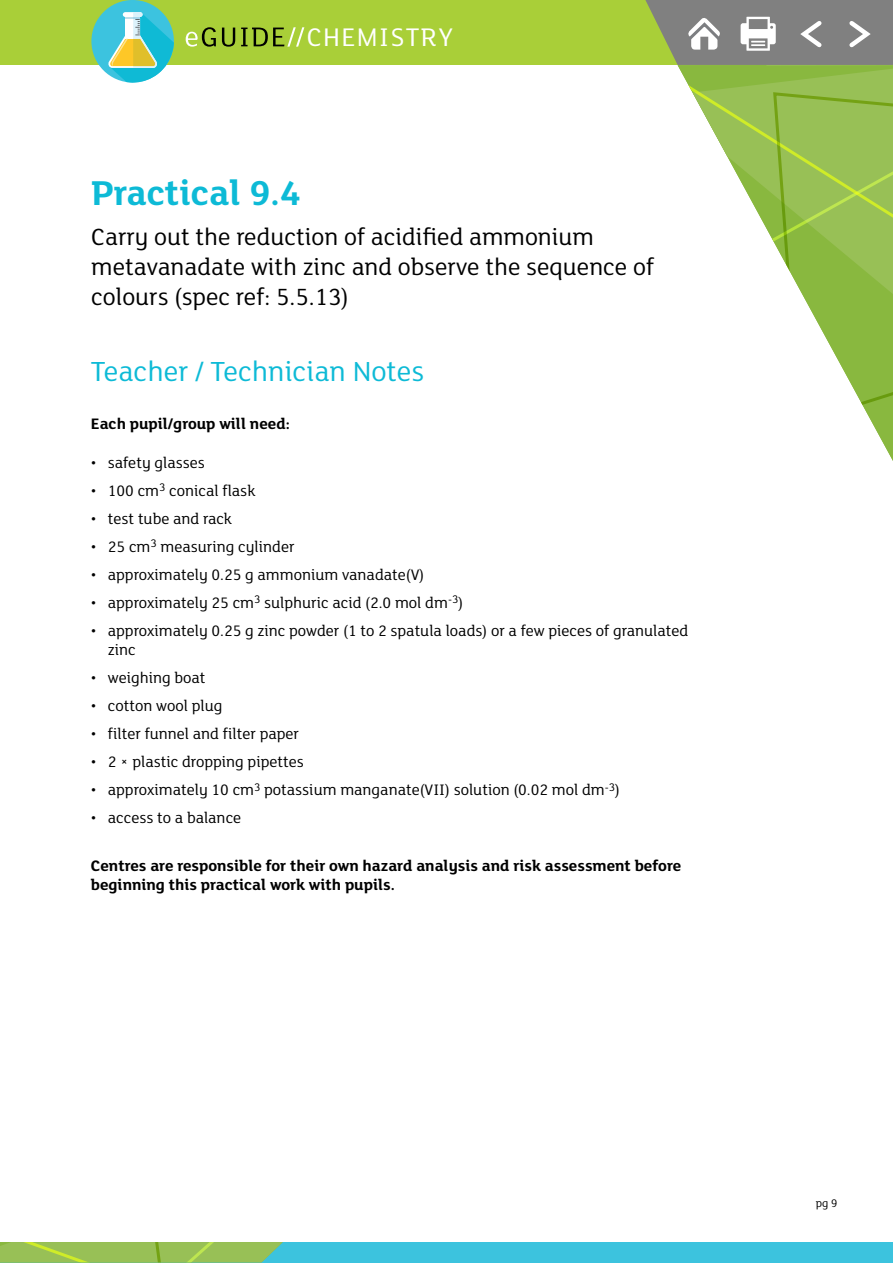
<style>
.page{position:relative;width:893px;height:1263px;background:#fff}
.page>*{position:absolute;margin:0;border:0;box-sizing:border-box;transform-origin:0 0}
.t1{font:700 37.5px "FS Lola";color:#0dbad6}
.t2{font:30px "FS Lola";color:#0dbad6}
.t3{font:27.75px "FS Lola";letter-spacing:.05em;color:#fff}
.t4{font:25.5px/30px "FS Lola";color:#000}
.t5{font:16.5px/19.5px "FS Lola";color:#000}
.Body{font:700 16.5px/19.5px "FS Lola";color:#000}
.t6{font:12px "FS Lola";color:#000}
</style>
<div class="page">
<div style="left:0;top:0;width:893px;height:65px;background:#a9cf38"></div>
<svg style="left:186px;top:27px;width:30px;height:20px"></svg>
<svg style="left:222px;top:28px;width:13px;height:19px"></svg>
<svg style="left:241px;top:27px;width:63px;height:20px"></svg>
<div style="left:0;top:1242px;width:893px;height:21px;background:#3cc3de"></div>
<svg style="left:645px;top:0;width:248px;height:65px"></svg>
<svg style="left:678px;top:65px;width:215px;height:389px"></svg>
<svg style="left:771px;top:91px;width:122px;height:336px"></svg>
<svg style="left:0;top:1242px;width:283px;height:20px"></svg>
<div style="left:91px;top:0;width:83px;height:82px;background:#3cc3df;border-radius:50%"></div>
<svg style="left:107px;top:12px;width:67px;height:70px"></svg>
<h3 class="t3" style="left:307px;top:19px;width:148px">CHEMISTRY</h3>
<h1 class="t1" style="left:91px;top:167px;width:211px">Practical 9.4</h1>
<h3 class="t4" style="left:91px;top:220px;width:564px">Carry out the reduction of acidified ammonium metavanadate with zinc and observe the sequence of colours (spec ref: 5.5.13)</h3>
<h3 class="t2" style="left:91px;top:351px;width:335px">Teacher / Technician Notes</h3>
<p class="Body" style="left:91px;top:413px;width:200px">Each pupil/group will need:</p>
<p class="t5" style="left:91px;top:452px;width:116px">• safety glasses</p>
<p class="t5" style="left:91px;top:480px;width:166px">• 100 cm<sup>3</sup> conical flask</p>
<p class="t5" style="left:91px;top:508px;width:143px">• test tube and rack</p>
<p class="t5" style="left:91px;top:536px;width:205px">• 25 cm<sup>3</sup> measuring cylinder</p>
<p class="t5" style="left:91px;top:564px;width:335px">• approximately 0.25 g ammonium vanadate(V)</p>
<p class="t5" style="left:91px;top:592px;width:374px">• approximately 25 cm<sup>3</sup> sulphuric acid (2.0 mol dm<sup>-3</sup>)</p>
<p class="t5" style="left:108px;top:620px;width:582px;text-indent:-17px">• approximately 0.25 g zinc powder (1 to 2 spatula loads) or a few pieces of granulated zinc</p>
<p class="t5" style="left:91px;top:667px;width:116px">• weighing boat</p>
<p class="t5" style="left:91px;top:695px;width:133px">• cotton wool plug</p>
<p class="t5" style="left:91px;top:723px;width:210px">• filter funnel and filter paper</p>
<p class="t5" style="left:91px;top:751px;width:214px">• 2 × plastic dropping pipettes</p>
<p class="t5" style="left:91px;top:779px;width:531px">• approximately 10 cm<sup>3</sup> potassium manganate(VII) solution (0.02 mol dm<sup>-3</sup>)</p>
<p class="t5" style="left:91px;top:807px;width:152px">• access to a balance</p>
<p class="Body" style="left:91px;top:855px;width:592px">Centres are responsible for their own hazard analysis and risk assessment before beginning this practical work with pupils.</p>
<p class="t6" style="left:816px;top:1195px;width:23px">pg 9</p>
</div>
